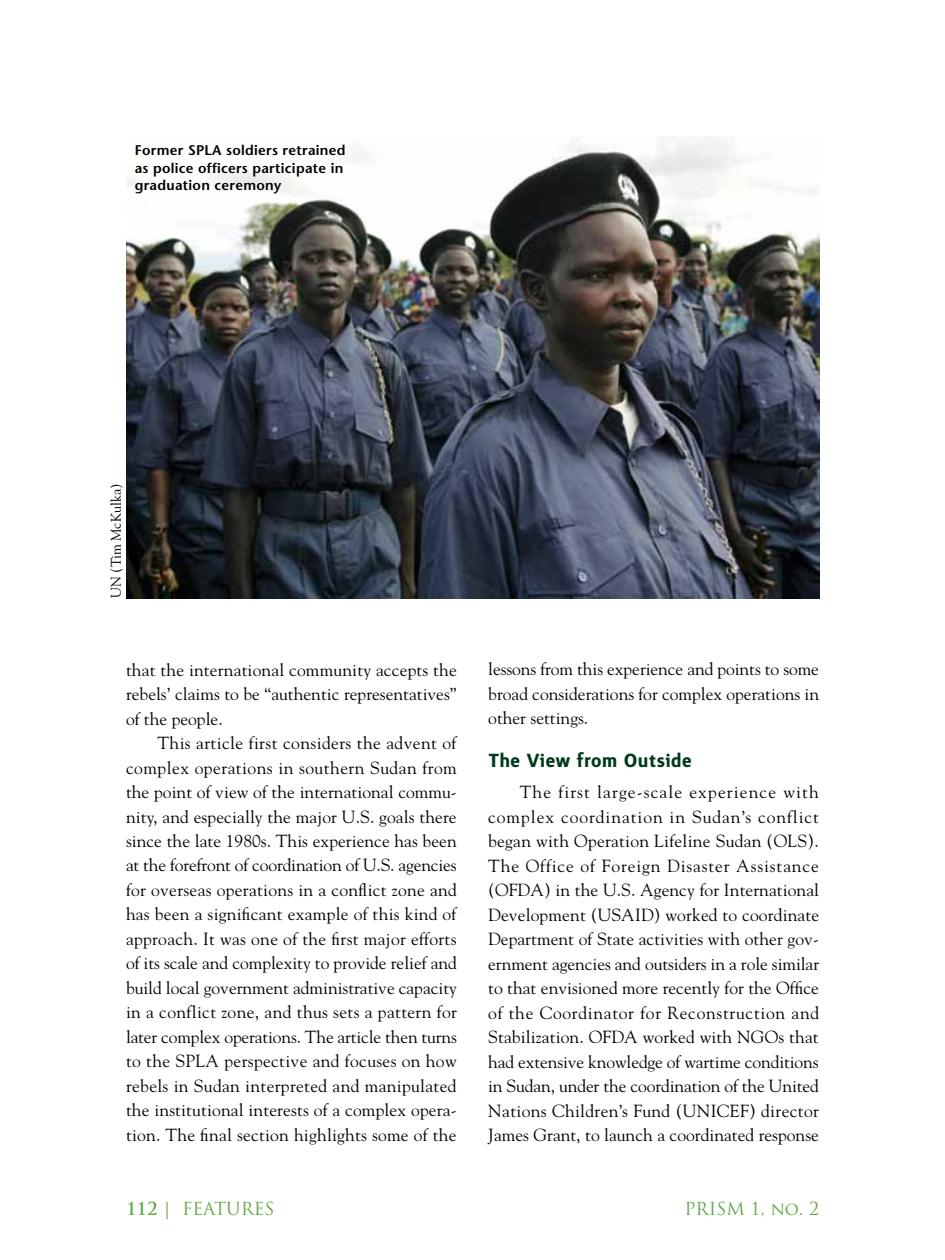
<style>
.page{position:relative;width:945px;height:1260px;background:#fff}
.page>*{position:absolute;margin:0;border:0;box-sizing:border-box;transform-origin:0 0}
.t1{font:700 24.5px "Surface";color:#003b1c}
.t2{font:17.5px/24.5px "Goudy Std";color:#000;text-align:justify}
.t3{font:17.5px "Trajan Pro";color:#61a846}
.t4{font:600 14px/17.5px "Stone Sans Std";letter-spacing:.02em;color:#000}
.t5{font:14px "Goudy Std";color:#000}
.s1{font-weight:700}
</style>
<div class="page">
<img style="left:126px;top:136px;width:693px;height:462px">
<p class="t4" style="left:135px;top:141px;width:212px">Former SPLA soldiers retrained as police officers participate in graduation ceremony</p>
<p class="t5" style="left:107px;top:598px;width:116px;rotate:-90deg">UN (Tim McKulka)</p>
<p class="t2" style="left:126px;top:657px;width:332px">that the international community accepts the rebels’ claims to be “authentic representatives” of the people.</p>
<p class="t2" style="left:126px;top:730px;width:332px;text-indent:32px">This article first considers the advent of complex operations in southern Sudan from the point of view of the international commu&shy;nity, and especially the major U.S. goals there since the late 1980s. This experience has been at the forefront of coordination of U.S. agencies for overseas operations in a conflict zone and has been a significant example of this kind of approach. It was one of the first major efforts of its scale and complexity to provide relief and build local government administrative capacity in a conflict zone, and thus sets a pattern for later complex operations. The article then turns to the SPLA perspective and focuses on how rebels in Sudan interpreted and manipulated the institutional interests of a complex opera&shy;tion. The final section highlights some of the</p>
<p class="t2" style="left:488px;top:657px;width:332px">lessons from this experience and points to some broad considerations for complex operations in other settings.</p>
<h1 class="t1" style="left:488px;top:749px;width:205px">The View from Outside</h1>
<p class="t2" style="left:488px;top:779px;width:332px;text-indent:32px">The first large-scale experience with complex coordination in Sudan’s conflict began with Operation Lifeline Sudan (OLS).<br>The Office of Foreign Disaster Assistance (OFDA) in the U.S. Agency for International Development (USAID) worked to coordinate Department of State activities with other gov&shy;ernment agencies and outsiders in a role similar to that envisioned more recently for the Office of the Coordinator for Reconstruction and Stabilization. OFDA worked with NGOs that had extensive knowledge of wartime conditions in Sudan, under the coordination of the United Nations Children’s Fund (UNICEF) director James Grant, to launch a coordinated response</p>
<p class="t3" style="left:126px;top:1197px;width:147px"><span class="s1">112 |</span> FEATURES</p>
<p class="t3" style="left:685px;top:1197px;width:136px">PRISM 1, NO. 2</p>
</div>
